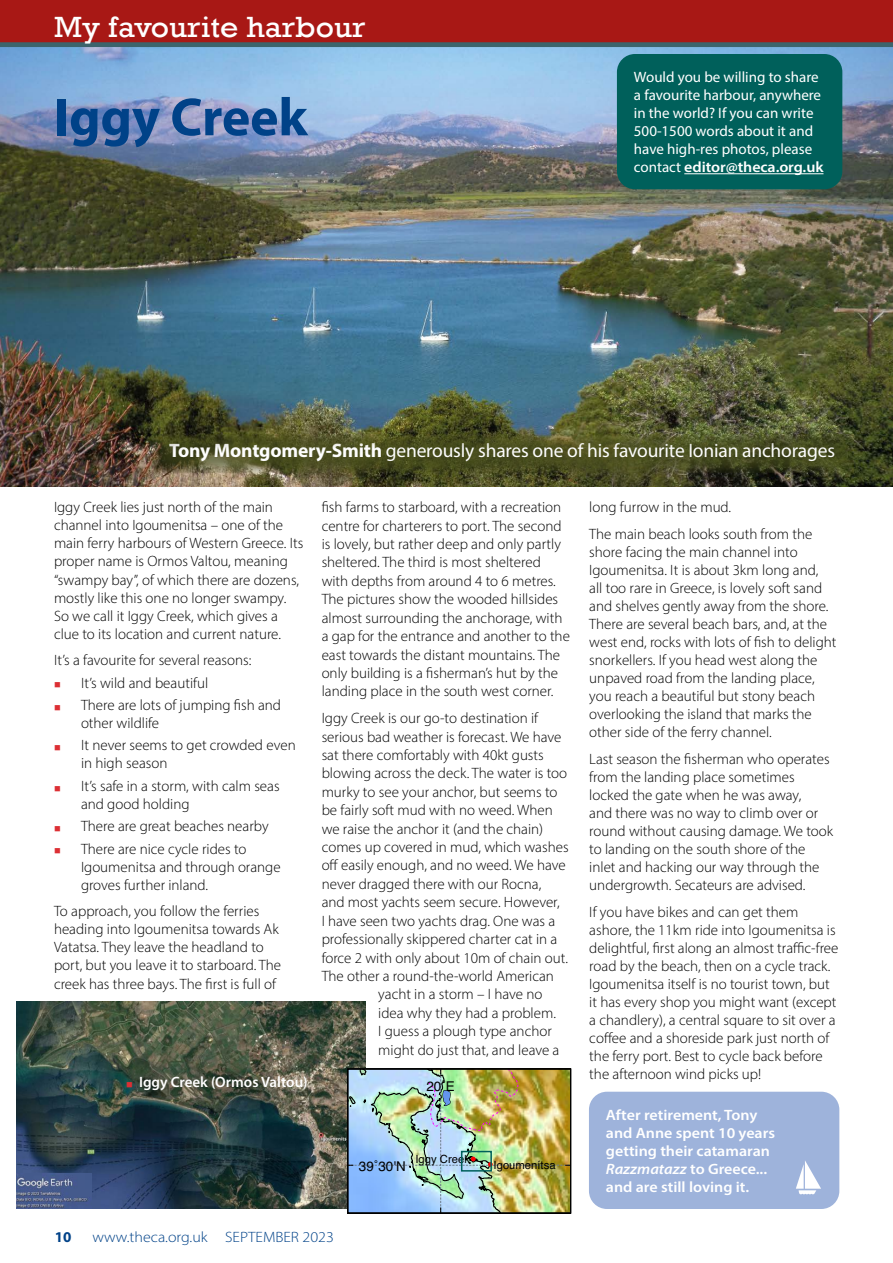
<style>
.page{position:relative;width:893px;height:1263px;background:#fff}
.page>*{position:absolute;margin:0;border:0;box-sizing:border-box;transform-origin:0 0}
.t1{font:700 54px "Myriad Pro";letter-spacing:-.005em;color:#004288}
.t2{font:30px "Rockwell";color:#fff;scale:1.07 1}
.t3{font:19.5px "Myriad Pro";letter-spacing:-.01em;color:#fff}
.t4{font:300 15px/18px "Myriad Pro";color:#000}
.t5{font:15px/18px "Myriad Pro";color:#fff}
.t6{font:600 15px/18px "Myriad Pro";color:#fff;scale:1.07 1}
.t7{font:300 15px "Myriad Pro";color:#004288;scale:1.07 1}
.t8{font:600 15px "Myriad Pro";color:#fff}
.t9{font:700 15px "Myriad Pro";color:#004288}
.t10{font:13.5px "Helvetica";color:#000}
.t11{font:11.25px "Helvetica";color:#000}
.s1{font-weight:600}
.s2{font-weight:700}
.s3{color:#dc2f34}
.s4{font-style:italic}
</style>
<div class="page">
<div style="left:0;top:0;width:893px;height:44px;background:#a81815"></div>
<img style="left:0;top:47px;width:893px;height:439px">
<hr style="left:0;top:43px;width:893px;height:4px;background:#3c646c">
<svg style="left:152px;top:434px;width:700px;height:39px;background:#4b4e23"></svg>
<div style="left:617px;top:54px;width:225px;height:135px;background:#00605b;border-radius:18px"></div>
<hr style="left:684px;top:173px;width:139px;height:1px;background:#fff">
<img style="left:16px;top:1001px;width:349px;height:208px">
<img style="left:16px;top:1173px;width:76px;height:36px">
<img style="left:349px;top:1070px;width:220px;height:141px">
<div style="left:347px;top:1068px;width:224px;height:145px;border:1px solid #000"></div>
<div style="left:589px;top:1092px;width:250px;height:117px;background:#9eb3db;border-radius:18px"></div>
<svg style="left:796px;top:1161px;width:25px;height:33px"></svg>
<div style="left:461px;top:1151px;width:31px;height:20px;border:2px solid #00605b"></div>
<h2 class="t2" style="left:54px;top:9px;width:293px">My favourite harbour</h2>
<h1 class="t1" style="left:54px;top:82px;width:255px">Iggy Creek</h1>
<p class="t5" style="left:634px;top:68px;width:191px">Would you be willing to share a favourite harbour, anywhere in the world? If you can write<br>500-1500 words about it and have high-res photos, please contact <span class="s1">editor@theca.org.uk</span></p>
<h3 class="t3" style="left:169px;top:438px;width:667px"><span class="s2">Tony Montgomery-Smith</span> generously shares one of his favourite Ionian anchorages</h3>
<p class="t4" style="left:54px;top:498px;width:251px">Iggy Creek lies just north of the main channel into Igoumenitsa – one of the main ferry harbours of Western Greece. Its proper name is Ormos Valtou, meaning “swampy bay”, of which there are dozens, mostly like this one no longer swampy.<br>So we call it Iggy Creek, which gives a clue to its location and current nature.</p>
<p class="t4" style="left:54px;top:651px;width:199px">It’s a favourite for several reasons:</p>
<p class="t4" style="left:54px;top:673px;width:156px"><span class="s3">■</span> It’s wild and beautiful</p>
<p class="t4" style="left:81px;top:696px;width:202px;text-indent:-27px"><span class="s3">■</span> There are lots of jumping fish and other wildlife</p>
<p class="t4" style="left:81px;top:736px;width:216px;text-indent:-27px"><span class="s3">■</span> It never seems to get crowded even in high season</p>
<p class="t4" style="left:81px;top:777px;width:200px;text-indent:-27px"><span class="s3">■</span> It’s safe in a storm, with calm seas and good holding</p>
<p class="t4" style="left:54px;top:817px;width:216px"><span class="s3">■</span> There are great beaches nearby</p>
<p class="t4" style="left:81px;top:839px;width:201px;text-indent:-27px"><span class="s3">■</span> There are nice cycle rides to<br>Igoumenitsa and through orange groves further inland.</p>
<p class="t4" style="left:54px;top:902px;width:229px">To approach, you follow the ferries heading into Igoumenitsa towards Ak Vatatsa. They leave the headland to port, but you leave it to starboard. The creek has three bays. The first is full of</p>
<p class="t8" style="left:126px;top:1072px;width:183px"><span class="s3">■</span> Iggy Creek (Ormos Valtou)</p>
<p class="t4" style="left:322px;top:498px;width:250px;line-height:18.5px">fish farms to starboard, with a recreation centre for charterers to port. The second is lovely, but rather deep and only partly sheltered. The third is most sheltered with depths from around 4 to 6 metres.<br>The pictures show the wooded hillsides almost surrounding the anchorage, with a gap for the entrance and another to the east towards the distant mountains. The only building is a fisherman’s hut by the landing place in the south west corner.</p>
<p class="t4" style="left:322px;top:709px;width:218px">Iggy Creek is our go-to destination if</p>
<p class="t4" style="left:322px;top:727px;width:241px">serious bad weather is forecast. We have</p>
<p class="t4" style="left:322px;top:746px;width:224px">sat there comfortably with 40kt gusts</p>
<p class="t4" style="left:322px;top:764px;width:247px">blowing across the deck. The water is too</p>
<p class="t4" style="left:322px;top:783px;width:237px">murky to see your anchor, but seems to</p>
<p class="t4" style="left:322px;top:801px;width:233px">be fairly soft mud with no weed. When</p>
<p class="t4" style="left:322px;top:819px;width:223px">we raise the anchor it (and the chain)</p>
<p class="t4" style="left:322px;top:838px;width:248px">comes up covered in mud, which washes</p>
<p class="t4" style="left:322px;top:856px;width:246px">off easily enough, and no weed. We have</p>
<p class="t4" style="left:322px;top:875px;width:221px">never dragged there with our Rocna,</p>
<p class="t4" style="left:322px;top:893px;width:239px">and most yachts seem secure. However,</p>
<p class="t4" style="left:322px;top:911px;width:235px">I have seen two yachts drag. One was a</p>
<p class="t4" style="left:322px;top:930px;width:237px">professionally skippered charter cat in a</p>
<p class="t4" style="left:322px;top:948px;width:248px">force 2 with only about 10m of chain out.</p>
<p class="t4" style="left:322px;top:967px;width:234px">The other a round-the-world American</p>
<p class="t4" style="left:378px;top:985px;width:166px">yacht in a storm – I have no</p>
<p class="t4" style="left:378px;top:1003px;width:179px">idea why they had a problem.</p>
<p class="t4" style="left:378px;top:1022px;width:175px">I guess a plough type anchor</p>
<p class="t4" style="left:378px;top:1040px;width:183px">might do just that, and leave a</p>
<p class="t10" style="left:426px;top:1076px;width:30px">20˚E</p>
<p class="t10" style="left:359px;top:1155px;width:48px">39˚30'N</p>
<p class="t11" style="left:415px;top:1150px;width:56px">Iggy Creek</p>
<p class="t11" style="left:494px;top:1156px;width:64px">Igoumenítsa</p>
<p class="t9" style="left:55px;top:1227px;width:18px">10</p>
<p class="t7" style="left:92px;top:1227px;width:227px">www.theca.org.uk SEPTEMBER 2023</p>
<p class="t4" style="left:589px;top:494px;width:225px;line-height:26.5px">long furrow in the mud.<br>The main beach looks south from the</p>
<p class="t4" style="left:589px;top:543px;width:249px">shore facing the main channel into Igoumenitsa. It is about 3km long and,<br>all too rare in Greece, is lovely soft sand and shelves gently away from the shore.<br>There are several beach bars, and, at the west end, rocks with lots of fish to delight snorkellers. If you head west along the unpaved road from the landing place, you reach a beautiful but stony beach overlooking the island that marks the other side of the ferry channel.</p>
<p class="t4" style="left:589px;top:750px;width:245px">Last season the fisherman who operates from the landing place sometimes locked the gate when he was away,<br>and there was no way to climb over or round without causing damage. We took to landing on the south shore of the inlet and hacking our way through the undergrowth. Secateurs are advised.</p>
<p class="t4" style="left:589px;top:902px;width:251px">If you have bikes and can get them ashore, the 11km ride into Igoumenitsa is delightful, first along an almost traffic-free road by the beach, then on a cycle track.<br>Igoumenitsa itself is no tourist town, but it has every shop you might want (except a chandlery), a central square to sit over a coffee and a shoreside park just north of the ferry port. Best to cycle back before the afternoon wind picks up!</p>
<p class="t6" style="left:606px;top:1105px;width:160px">After retirement, Tony and Anne spent 10 years getting their catamaran<br><span class="s4">Razzmatazz</span> to Greece... and are still loving it.</p>
</div>
